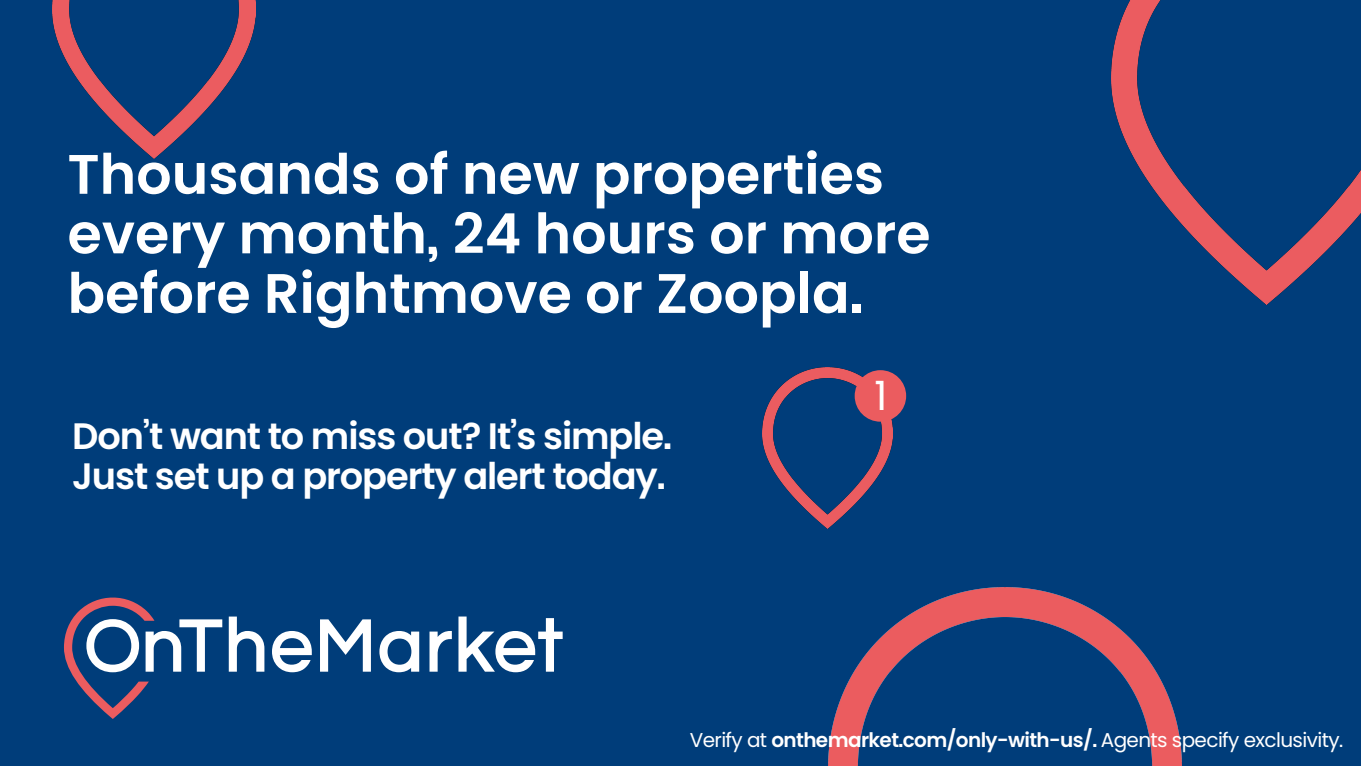
<style>
.page{position:relative;width:1361px;height:766px;background:#fff}
.page>*{position:absolute;margin:0;border:0;box-sizing:border-box;transform-origin:0 0}
.t1{font:600 55.5px/59.5px "Poppins";color:#fff}
.t2{font:40.33px "Poppins";color:#fff}
.t3{font:600 36.75px/40.5px "Poppins";letter-spacing:-.03em;color:#fff}
.t4{font:20px "Poppins";letter-spacing:-.03em;color:#fff}
.s1{font-weight:600}
</style>
<div class="page">
<div style="left:0;top:0;width:1361px;height:765px;background:#003d7a"></div>
<svg style="left:272px;top:631px;width:40px;height:41px"></svg>
<svg style="left:229px;top:616px;width:35px;height:55px"></svg>
<svg style="left:429px;top:631px;width:23px;height:40px"></svg>
<svg style="left:320px;top:619px;width:51px;height:52px"></svg>
<svg style="left:379px;top:631px;width:40px;height:41px"></svg>
<svg style="left:458px;top:616px;width:105px;height:56px"></svg>
<svg style="left:64px;top:597px;width:158px;height:121px"></svg>
<img style="left:763px;top:367px;width:129px;height:161px">
<div style="left:854px;top:370px;width:52px;height:51px;background:#eb5c5f;border-radius:50%"></div>
<img style="left:52px;top:0;width:203px;height:158px">
<img style="left:829px;top:587px;width:352px;height:178px">
<img style="left:1111px;top:0;width:250px;height:305px">
<p class="t1" style="left:68px;top:145px;width:864px">Thousands of new properties every month, 24 hours or more before Rightmove or Zoopla.</p>
<p class="t3" style="left:72px;top:415px;width:601px">Don’t want to miss out? It’s simple.<br>Just set up a property alert today.</p>
<p class="t2" style="left:874px;top:372px;width:14px">1</p>
<p class="t4" style="left:690px;top:728px;width:655px">Verify at <span class="s1">onthemarket.com/only-with-us/.</span> Agents specify exclusivity.</p>
</div>
